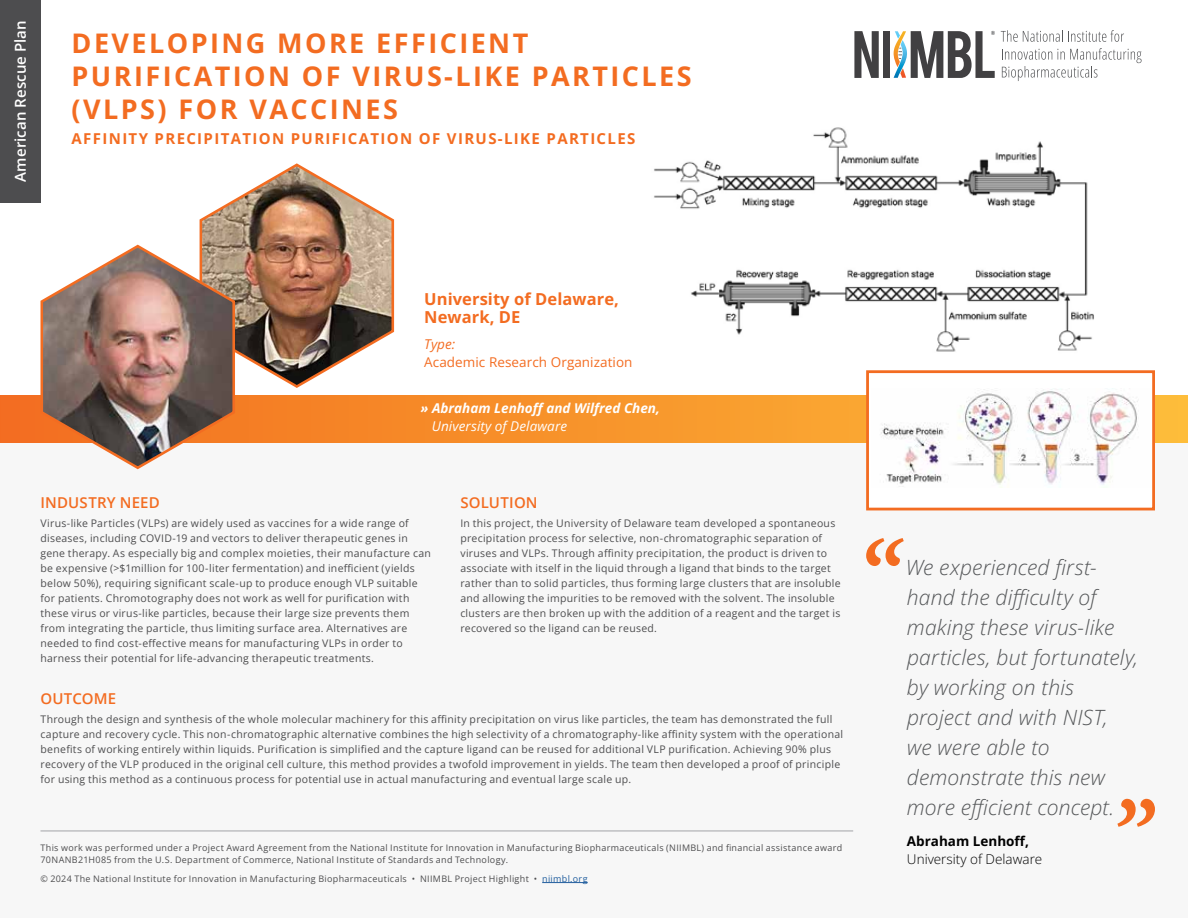
<style>
.page{position:relative;width:1188px;height:918px;background:#fff}
.page>*{position:absolute;margin:0;border:0;box-sizing:border-box;transform-origin:0 0}
.t1{font:700 27px/33px "Open Sans";letter-spacing:.09em;color:#f36c21}
.t2{font:italic 300 21px/30px "Open Sans";letter-spacing:.005em;color:#555759}
.t3{font:700 16.5px/18px "Open Sans";letter-spacing:.005em;color:#f36c21}
.t4{font:700 15px "Open Sans";letter-spacing:.09em;color:#f36c21}
.t5{font:600 15px "Open Sans";letter-spacing:.01em;color:#f36c21}
.t6{font:600 15px "Open Sans";letter-spacing:.005em;color:#fff}
.t7{font:italic 700 13.5px "Open Sans";color:#fff}
.t8{font:13.5px "Open Sans";letter-spacing:.005em;color:#f36c21}
.t9{font:italic 13.5px "Open Sans";letter-spacing:.01em;color:#fff}
.t10{font:300 13.5px "Open Sans";color:#000}
.t11{font:700 13.5px "Open Sans";color:#000}
.t12{font:italic 13.5px "Open Sans";color:#f36c21}
.t13{font:10.5px/15px "Open Sans";letter-spacing:.025em;color:#4d4d4f}
.t14{font:9px/12px "Open Sans";letter-spacing:.035em;color:#4d4d4f}
.s1{color:#215e9e}
</style>
<div class="page">
<img style="left:654px;top:127px;width:440px;height:225px">
<div style="left:0;top:418px;width:1188px;height:500px;background:#f7f7f7"></div>
<svg style="left:0;top:395px;width:1188px;height:47px;background:#f7962c"></svg>
<svg style="left:294px;top:163px;width:101px;height:170px"></svg>
<div style="left:0;top:0;width:40px;height:202px;background:#4d4d4f"></div>
<svg style="left:866px;top:538px;width:38px;height:28px"></svg>
<svg style="left:1117px;top:799px;width:38px;height:28px"></svg>
<svg style="left:854px;top:31px;width:25px;height:47px"></svg>
<div style="left:883px;top:31px;width:7px;height:47px;background:#414042"></div>
<svg style="left:893px;top:31px;width:102px;height:47px"></svg>
<svg style="left:1001px;top:30px;width:123px;height:12px"></svg>
<svg style="left:1002px;top:48px;width:140px;height:33px"></svg>
<hr style="left:40px;top:831px;width:813px;height:1px;background:#a2a4a7">
<hr style="left:542px;top:882px;width:46px;height:1px;background:#215e9e">
<div style="left:868px;top:372px;width:286px;height:137px;background:#fff"></div>
<img style="left:881px;top:388px;width:257px;height:100px">
<div style="left:866px;top:370px;width:289px;height:140px;border:3px solid #f36c21"></div>
<img style="left:199px;top:165px;width:194px;height:278px">
<svg style="left:38px;top:243px;width:198px;height:227px"></svg>
<h3 class="t6" style="left:10px;top:182px;width:163px;rotate:-90deg">American Rescue Plan</h3>
<h1 class="t1" style="left:72px;top:26px;width:622px">DEVELOPING MORE EFFICIENT<br>PURIFICATION OF VIRUS-LIKE PARTICLES (VLPS) FOR VACCINES</h1>
<h3 class="t4" style="left:72px;top:128px;width:565px">AFFINITY PRECIPITATION PURIFICATION OF VIRUS-LIKE PARTICLES</h3>
<h3 class="t3" style="left:424px;top:289px;width:196px">University of Delaware,<br>Newark, DE</h3>
<p class="t12" style="left:424px;top:335px;width:33px">Type:</p>
<p class="t8" style="left:424px;top:353px;width:210px">Academic Research Organization</p>
<p class="t7" style="left:421px;top:399px;width:241px">» Abraham Lenhoff and Wilfred Chen,</p>
<p class="t9" style="left:432px;top:417px;width:137px">University of Delaware</p>
<h3 class="t5" style="left:40px;top:492px;width:121px">INDUSTRY NEED</h3>
<p class="t13" style="left:40px;top:515px;width:392px">Virus-like Particles (VLPs) are widely used as vaccines for a wide range of diseases, including COVID-19 and vectors to deliver therapeutic genes in gene therapy. As especially big and complex moieties, their manufacture can be expensive (&gt;$1million for 100-liter fermentation) and inefficient (yields below 50%), requiring significant scale-up to produce enough VLP suitable for patients. Chromotography does not work as well for purification with these virus or virus-like particles, because their large size prevents them from integrating the particle, thus limiting surface area. Alternatives are needed to find cost-effective means for manufacturing VLPs in order to harness their potential for life-advancing therapeutic treatments.</p>
<h3 class="t5" style="left:460px;top:492px;width:79px">SOLUTION</h3>
<p class="t13" style="left:460px;top:515px;width:382px">In this project, the University of Delaware team developed a spontaneous precipitation process for selective, non-chromatographic separation of viruses and VLPs. Through affinity precipitation, the product is driven to associate with itself in the liquid through a ligand that binds to the target rather than to solid particles, thus forming large clusters that are insoluble and allowing the impurities to be removed with the solvent. The insoluble clusters are then broken up with the addition of a reagent and the target is recovered so the ligand can be reused.</p>
<h3 class="t5" style="left:40px;top:688px;width:77px">OUTCOME</h3>
<p class="t13" style="left:40px;top:711px;width:804px">Through the design and synthesis of the whole molecular machinery for this affinity precipitation on virus like particles, the team has demonstrated the full capture and recovery cycle. This non-chromatographic alternative combines the high selectivity of a chromatography-like affinity system with the operational benefits of working entirely within liquids. Purification is simplified and the capture ligand can be reused for additional VLP purification. Achieving 90% plus recovery of the VLP produced in the original cell culture, this method provides a twofold improvement in yields. The team then developed a proof of principle for using this method as a continuous process for potential use in actual manufacturing and eventual large scale up.</p>
<p class="t14" style="left:40px;top:842px;width:803px">This work was performed under a Project Award Agreement from the National Institute for Innovation in Manufacturing Biopharmaceuticals (NIIMBL) and financial assistance award<br>70NANB21H085 from the U.S. Department of Commerce, National Institute of Standards and Technology.</p>
<p class="t14" style="left:40px;top:873px;width:549px">© 2024 The National Institute for Innovation in Manufacturing Biopharmaceuticals • NIIMBL Project Highlight • <span class="s1">niimbl.org</span></p>
<h2 class="t2" style="left:906px;top:551px;width:234px">We experienced first&shy;hand the difficulty of making these virus-like particles, but fortunately, by working on this project and with NIST,<br>we were able to demonstrate this new more efficient concept.</h2>
<p class="t11" style="left:907px;top:832px;width:123px">Abraham Lenhoff,</p>
<p class="t10" style="left:907px;top:850px;width:137px">University of Delaware</p>
</div>
